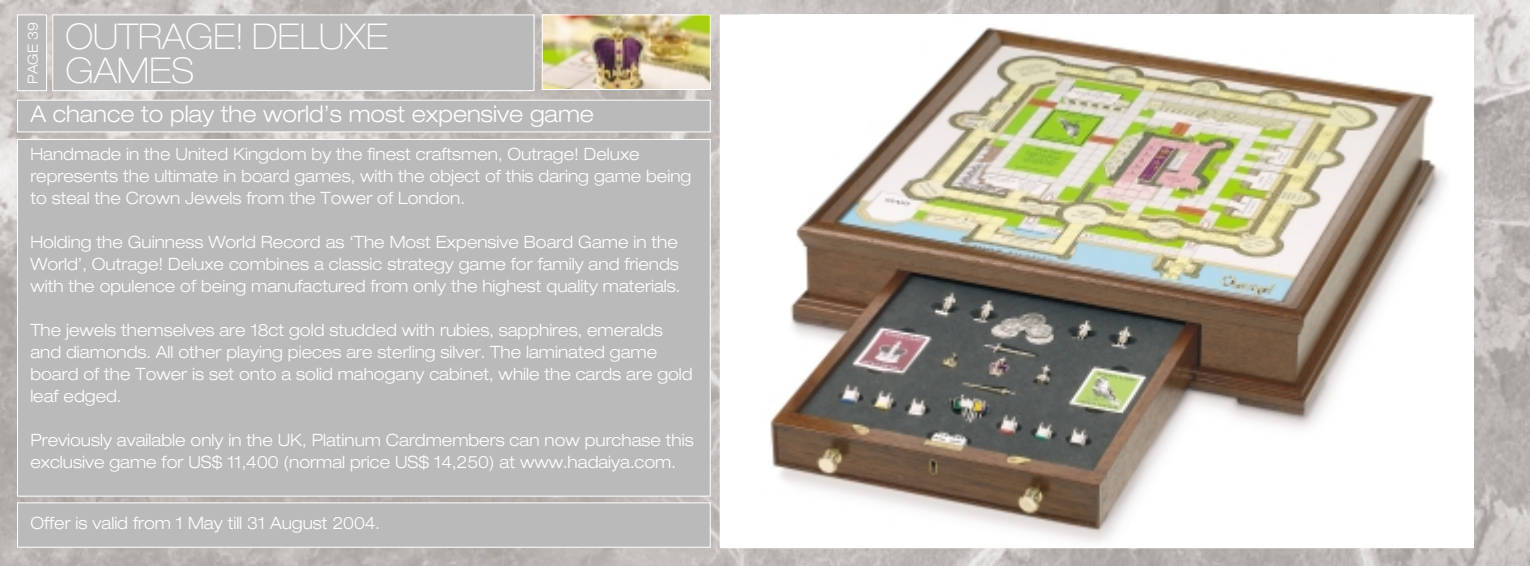
<style>
.page{position:relative;width:1530px;height:566px;background:#fff}
.page>*{position:absolute;margin:0;border:0;box-sizing:border-box;transform-origin:0 0}
.t1{font:100 expanded 35.6px/34px "Helvetica Neue";color:#fff;scale:.95 1}
.t2{font:300 expanded 23px "Helvetica Neue";color:#fff;scale:.95 1}
.t3{font:300 expanded 17px/22px "Helvetica Neue";color:#fff;scale:.95 1}
.t4{font:300 expanded 14px "Helvetica Neue";color:#fff;scale:.95 1}
</style>
<div class="page">
<img style="left:0;top:0;width:1530px;height:566px">
<div style="left:18px;top:100px;width:692px;height:32px;background:#bababa"></div>
<div style="left:17px;top:100px;width:694px;height:32px;border:1px solid #fff"></div>
<div style="left:18px;top:503px;width:692px;height:44px;background:#bababa"></div>
<div style="left:17px;top:502px;width:694px;height:46px;border:1px solid #fff"></div>
<div style="left:18px;top:15px;width:29px;height:76px;background:#bababa"></div>
<div style="left:17px;top:14px;width:30px;height:77px;border:1px solid #fff"></div>
<div style="left:53px;top:15px;width:481px;height:76px;background:#bababa"></div>
<div style="left:52px;top:14px;width:482px;height:77px;border:1px solid #fff"></div>
<div style="left:720px;top:15px;width:754px;height:533px;background:#fff"></div>
<img style="left:770px;top:27px;width:677px;height:516px">
<img style="left:544px;top:16px;width:165px;height:72px">
<div style="left:542px;top:14px;width:169px;height:76px;border:1px solid #fff"></div>
<div style="left:18px;top:139px;width:692px;height:357px;background:#bababa"></div>
<p class="t4" style="left:28px;top:84px;width:66px;rotate:-90deg">PAGE 39</p>
<h1 class="t1" style="left:66px;top:23px;width:341px">OUTRAGE! DELUXE<br>GAMES</h1>
<h2 class="t2" style="left:30px;top:106px;width:595px">A chance to play the world’s most expensive game</h2>
<p class="t3" style="left:30px;top:145px;width:697px">Handmade in the United Kingdom by the finest craftsmen, Outrage! Deluxe represents the ultimate in board games, with the object of this daring game being to steal the Crown Jewels from the Tower of London.</p>
<p class="t3" style="left:30px;top:233px;width:686px">Holding the Guinness World Record as ‘The Most Expensive Board Game in the<br>World’, Outrage! Deluxe combines a classic strategy game for family and friends with the opulence of being manufactured from only the highest quality materials.</p>
<p class="t3" style="left:30px;top:321px;width:699px">The jewels themselves are 18ct gold studded with rubies, sapphires, emeralds and diamonds. All other playing pieces are sterling silver. The laminated game board of the Tower is set onto a solid mahogany cabinet, while the cards are gold leaf edged.</p>
<p class="t3" style="left:30px;top:431px;width:700px">Previously available only in the UK, Platinum Cardmembers can now purchase this exclusive game for US$ 11,400 (normal price US$ 14,250) at www.hadaiya.com.</p>
<p class="t3" style="left:30px;top:513px;width:370px">Offer is valid from 1 May till 31 August 2004.</p>
</div>
